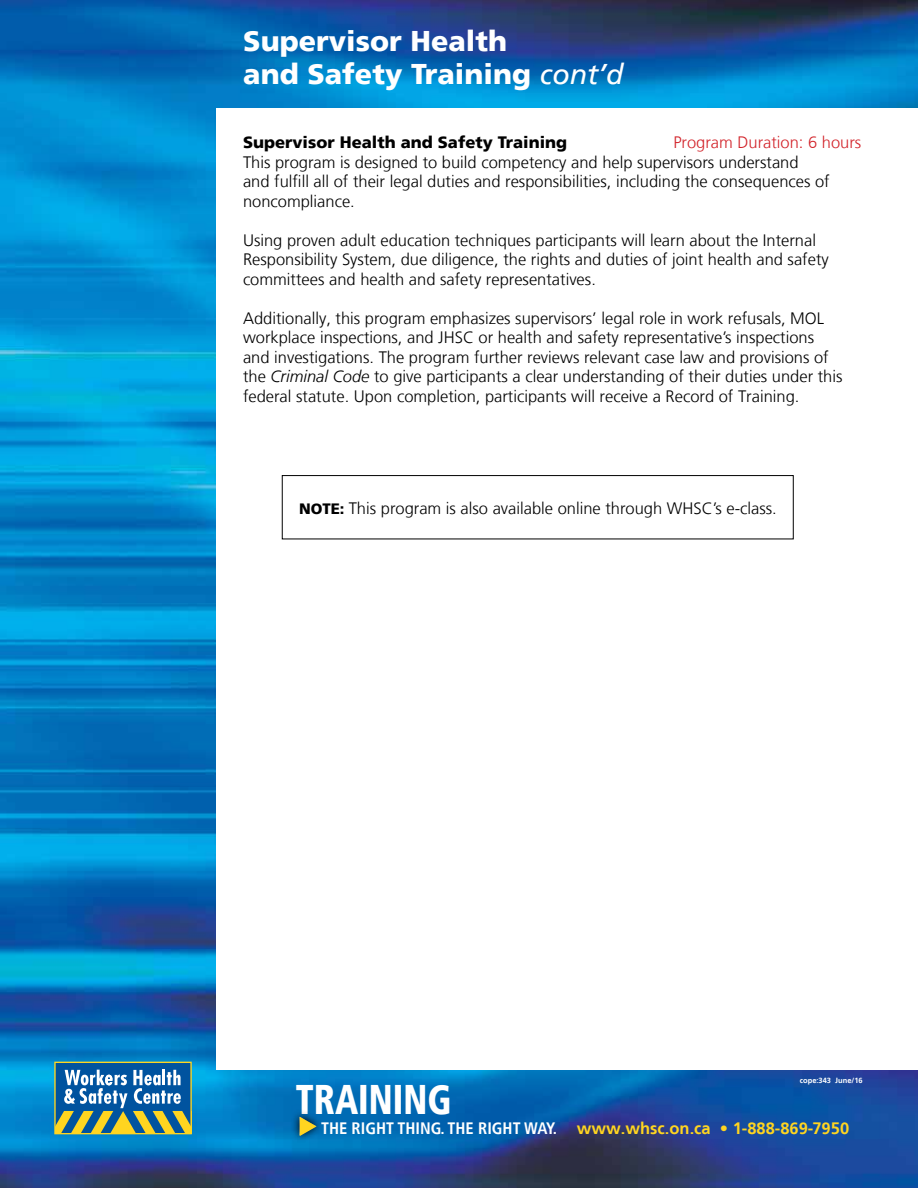
<style>
.page{position:relative;width:918px;height:1188px;background:#fff}
.page>*{position:absolute;margin:0;border:0;box-sizing:border-box;transform-origin:0 0}
.t1{font:900 condensed 41.4px "Frutiger LT";color:#fff;scale:.87 1}
.t2{font:900 28.5px/33px "Frutiger LT";color:#fff}
.t3{font:300 16.5px/19.5px "Frutiger LT";color:#000}
.t4{font:900 16.5px "Frutiger LT";color:#000}
.t5{font:700 16.5px "Frutiger LT";color:#ffd520}
.t6{font:700 condensed 16.5px "Frutiger LT";color:#fff}
.t7{font:300 16.5px "Frutiger LT";color:#d2232a}
.t8{font:700 7.5px "Frutiger LT";color:#fff}
.s1{font-weight:400;font-style:italic}
.s2{font-style:italic}
.s3{font-weight:900;font-size:15px}
</style>
<div class="page">
<img style="left:0;top:0;width:918px;height:1188px">
<div style="left:216px;top:108px;width:702px;height:962px;background:#fff"></div>
<svg style="left:55px;top:1062px;width:136px;height:72px;background:#598795"></svg>
<svg style="left:291px;top:1110px;width:32px;height:33px"></svg>
<svg style="left:300px;top:1117px;width:17px;height:19px"></svg>
<div style="left:282px;top:475px;width:512px;height:64px;border:1px solid #000"></div>
<h2 class="t2" style="left:243px;top:24px;width:382px">Supervisor Health<br>and Safety Training <span class="s1">cont’d</span></h2>
<p class="t4" style="left:243px;top:133px;width:326px">Supervisor Health and Safety Training</p>
<p class="t7" style="left:673px;top:133px;width:189px">Program Duration: 6 hours</p>
<p class="t3" style="left:243px;top:153px;width:588px">This program is designed to build competency and help supervisors understand<br>and fulfill all of their legal duties and responsibilities, including the consequences of noncompliance.</p>
<p class="t3" style="left:243px;top:231px;width:587px">Using proven adult education techniques participants will learn about the Internal<br>Responsibility System, due diligence, the rights and duties of joint health and safety committees and health and safety representatives.</p>
<p class="t3" style="left:243px;top:309px;width:601px">Additionally, this program emphasizes supervisors’ legal role in work refusals, MOL workplace inspections, and JHSC or health and safety representative’s inspections and investigations. The program further reviews relevant case law and provisions of the <span class="s2">Criminal Code</span> to give participants a clear understanding of their duties under this federal statute. Upon completion, participants will receive a Record of Training.</p>
<p class="t3" style="left:299px;top:499px;width:479px"><span class="s3">NOTE:</span> This program is also available online through WHSC’s e-class.</p>
<h1 class="t1" style="left:296px;top:1074px;width:180px">TRAINING</h1>
<p class="t6" style="left:298px;top:1119px;width:261px">◆ THE RIGHT THING. THE RIGHT WAY.</p>
<p class="t8" style="left:800px;top:1076px;width:64px">cope:343 June/16</p>
<p class="t5" style="left:577px;top:1118px;width:274px">www.whsc.on.ca • 1-888-869-7950</p>
</div>
